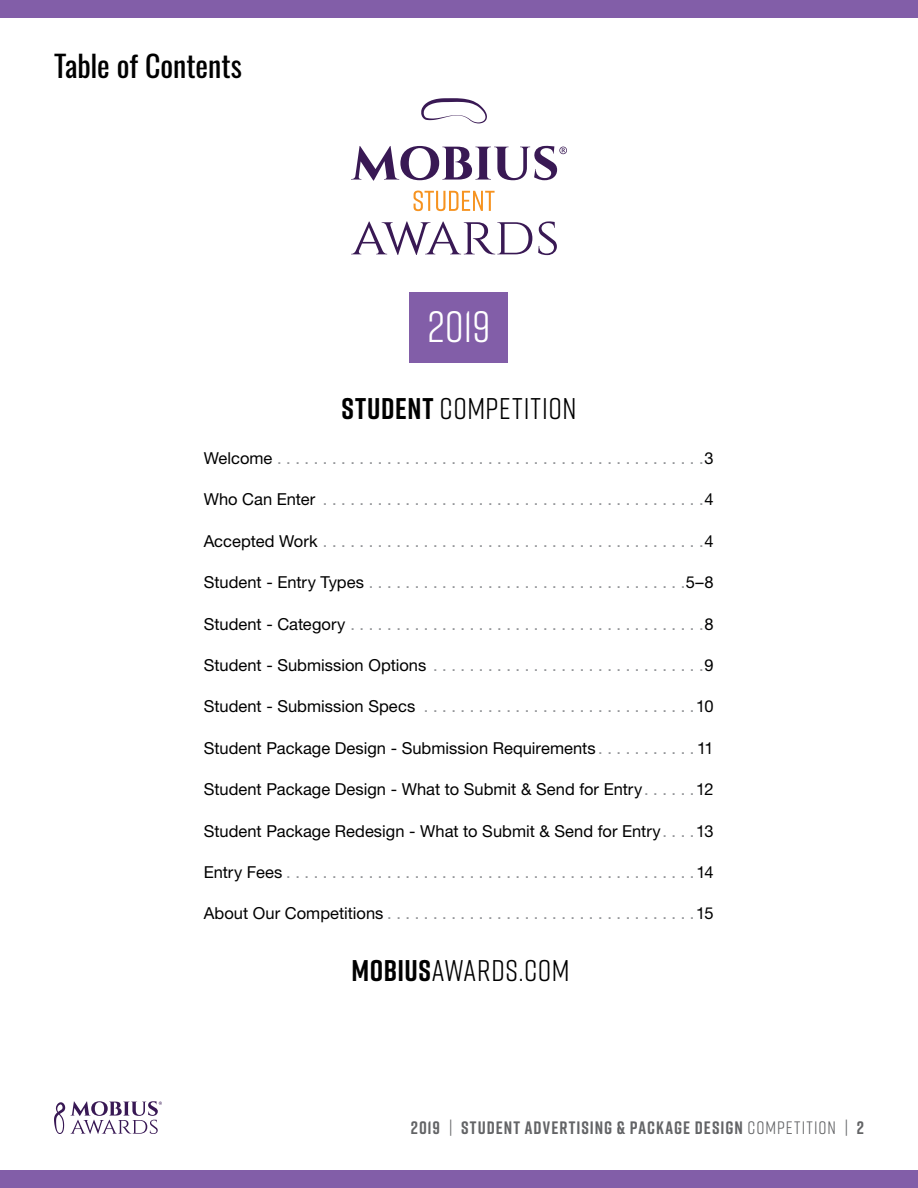
<style>
.page{position:relative;width:918px;height:1188px;background:#fff}
.page>*{position:absolute;margin:0;border:0;box-sizing:border-box;transform-origin:0 0}
.t1{font:43.8px "Rift";color:#fff}
.t2{font:30px "Oswald";letter-spacing:-.005em;color:#000}
.t3{font:29.85px "Rift";letter-spacing:.02em;color:#000}
.t4{font:700 18px "Rift";letter-spacing:.055em;color:#636466}
.t5{font:16.5px "Helvetica Neue";color:#939598}
.t6{font:16.5px "Helvetica Neue";color:#000}
.s1{font-weight:700}
.s2{color:#000}
.s3{color:#939598}
.s4{font-weight:400}
</style>
<div class="page">
<svg style="left:54px;top:1101px;width:108px;height:33px"></svg>
<div style="left:0;top:0;width:918px;height:17px;background:#825ea8"></div>
<div style="left:0;top:1171px;width:918px;height:17px;background:#825ea8"></div>
<div style="left:410px;top:292px;width:98px;height:71px;background:#825ea8"></div>
<svg style="left:414px;top:191px;width:81px;height:20px"></svg>
<svg style="left:351px;top:146px;width:216px;height:35px"></svg>
<svg style="left:351px;top:221px;width:181px;height:34px"></svg>
<svg style="left:538px;top:221px;width:19px;height:34px"></svg>
<svg style="left:421px;top:98px;width:66px;height:25px"></svg>
<h2 class="t2" style="left:54px;top:39px;width:190px">Table of Contents</h2>
<h1 class="t1" style="left:428px;top:296px;width:64px">2019</h1>
<h3 class="t3" style="left:342px;top:387px;width:236px"><span class="s1">STUDENT</span> COMPETITION</h3>
<p class="t5" style="left:204px;top:448px;width:511px"><span class="s2">Welcome</span> . . . . . . . . . . . . . . . . . . . . . . . . . . . . . . . . . . . . . . . . . . . . . . <span class="s2">3</span></p>
<p class="t5" style="left:204px;top:490px;width:511px"><span class="s2">Who Can Enter</span> . . . . . . . . . . . . . . . . . . . . . . . . . . . . . . . . . . . . . . . . . <span class="s2">4</span></p>
<p class="t5" style="left:204px;top:531px;width:511px"><span class="s2">Accepted Work</span> . . . . . . . . . . . . . . . . . . . . . . . . . . . . . . . . . . . . . . . . . <span class="s2">4</span></p>
<p class="t5" style="left:204px;top:572px;width:512px"><span class="s2">Student - Entry Types</span> . . . . . . . . . . . . . . . . . . . . . . . . . . . . . . . . . . <span class="s2">5–8</span></p>
<p class="t5" style="left:204px;top:614px;width:511px"><span class="s2">Student - Category</span> . . . . . . . . . . . . . . . . . . . . . . . . . . . . . . . . . . . . . . <span class="s2">8</span></p>
<p class="t5" style="left:204px;top:655px;width:511px"><span class="s2">Student - Submission Options</span> . . . . . . . . . . . . . . . . . . . . . . . . . . . . . <span class="s2">9</span></p>
<p class="t5" style="left:204px;top:697px;width:511px"><span class="s2">Student - Submission Specs</span> . . . . . . . . . . . . . . . . . . . . . . . . . . . . . <span class="s2">10</span></p>
<p class="t6" style="left:204px;top:738px;width:511px">Student Package Design - Submission Requirements <span class="s3">. . . . . . . . . .</span> 11</p>
<p class="t6" style="left:204px;top:779px;width:511px">Student Package Design - What to Submit &amp; Send for Entry <span class="s3">. . . . .</span> 12</p>
<p class="t6" style="left:204px;top:821px;width:511px">Student Package Redesign - What to Submit &amp; Send for Entry <span class="s3">. . .</span> 13</p>
<p class="t5" style="left:204px;top:862px;width:512px"><span class="s2">Entry Fees</span> . . . . . . . . . . . . . . . . . . . . . . . . . . . . . . . . . . . . . . . . . . . . <span class="s2">14</span></p>
<p class="t5" style="left:204px;top:904px;width:511px"><span class="s2">About Our Competitions</span> . . . . . . . . . . . . . . . . . . . . . . . . . . . . . . . . . <span class="s2">15</span></p>
<h3 class="t3" style="left:351px;top:950px;width:220px"><span class="s1">MOBIUS</span>AWARDS.COM</h3>
<p class="t4" style="left:411px;top:1115px;width:455px">2019 <span class="s4">|</span> STUDENT ADVERTISING &amp; PACKAGE DESIGN <span class="s4">COMPETITION |</span> 2</p>
</div>
